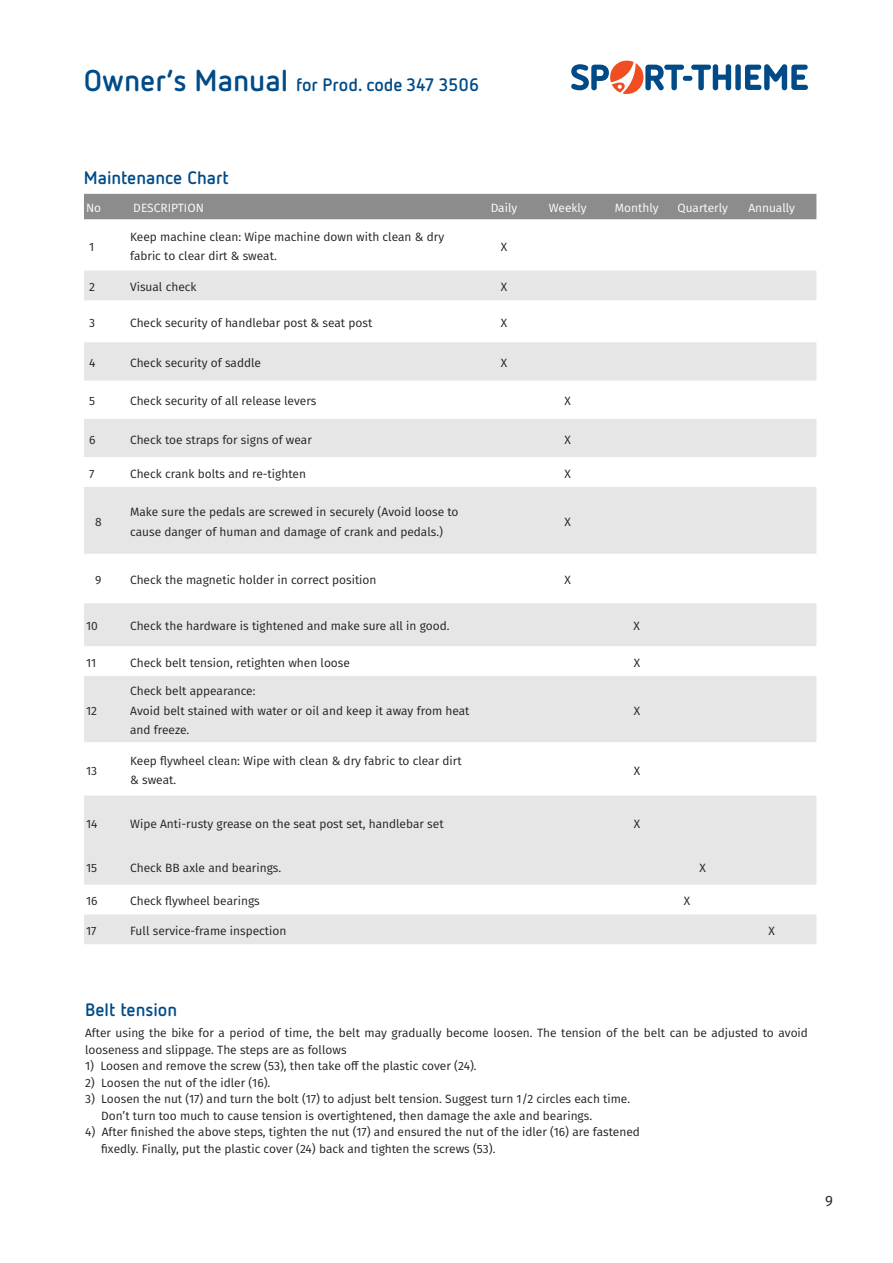
<style>
.page{position:relative;width:893px;height:1263px;background:#fff}
.page>*{position:absolute;margin:0;border:0;box-sizing:border-box;transform-origin:0 0}
.t1{font:700 18px "Netto Pro";color:#004b87}
.t2{font:15px "Fira Sans";color:#231f20}
.t3{font:12px/19.5px "Fira Sans";color:#231f20}
.t4{font:12px "Fira Sans";color:#fff}
.s1{font-size:30px}
</style>
<div class="page">
<svg style="left:571px;top:61px;width:237px;height:33px"></svg>
<div style="left:84px;top:194px;width:732px;height:25px;background:#8c8c8c"></div>
<svg style="left:84px;top:271px;width:732px;height:673px;fill:#e6e6e6"></svg>
<h1 class="t1" style="left:84px;top:73px;width:396px"><span class="s1">Owner‘s Manual</span> for Prod. code 347 3506</h1>
<h1 class="t1" style="left:84px;top:165px;width:146px">Maintenance Chart</h1>
<p class="t4" style="left:86px;top:199px;width:17px">No</p>
<p class="t4" style="left:133px;top:199px;width:72px">DESCRIPTION</p>
<p class="t4" style="left:491px;top:199px;width:28px">Daily</p>
<p class="t4" style="left:549px;top:199px;width:40px">Weekly</p>
<p class="t4" style="left:615px;top:199px;width:45px">Monthly</p>
<p class="t4" style="left:677px;top:199px;width:52px">Quarterly</p>
<p class="t4" style="left:748px;top:199px;width:48px">Annually</p>
<p class="t3" style="left:89px;top:236px;width:7px">1</p>
<p class="t3" style="left:130px;top:227px;width:316px">Keep machine clean: Wipe machine down with clean &amp; dry fabric to clear dirt &amp; sweat.</p>
<p class="t3" style="left:501px;top:236px;width:8px">X</p>
<p class="t3" style="left:89px;top:277px;width:7px">2</p>
<p class="t3" style="left:130px;top:277px;width:68px">Visual check</p>
<p class="t3" style="left:501px;top:277px;width:8px">X</p>
<p class="t3" style="left:89px;top:313px;width:7px">3</p>
<p class="t3" style="left:130px;top:313px;width:244px">Check security of handlebar post &amp; seat post</p>
<p class="t3" style="left:501px;top:313px;width:8px">X</p>
<p class="t3" style="left:89px;top:353px;width:8px">4</p>
<p class="t3" style="left:130px;top:353px;width:132px">Check security of saddle</p>
<p class="t3" style="left:501px;top:353px;width:8px">X</p>
<p class="t3" style="left:89px;top:391px;width:7px">5</p>
<p class="t3" style="left:130px;top:391px;width:188px">Check security of all release levers</p>
<p class="t3" style="left:565px;top:391px;width:8px">X</p>
<p class="t3" style="left:89px;top:429px;width:8px">6</p>
<p class="t3" style="left:130px;top:429px;width:183px">Check toe straps for signs of wear</p>
<p class="t3" style="left:565px;top:429px;width:8px">X</p>
<p class="t3" style="left:89px;top:463px;width:7px">7</p>
<p class="t3" style="left:130px;top:463px;width:177px">Check crank bolts and re-tighten</p>
<p class="t3" style="left:565px;top:463px;width:8px">X</p>
<p class="t3" style="left:95px;top:512px;width:8px">8</p>
<p class="t3" style="left:130px;top:502px;width:330px">Make sure the pedals are screwed in securely (Avoid loose to cause danger of human and damage of crank and pedals.)</p>
<p class="t3" style="left:565px;top:512px;width:8px">X</p>
<p class="t3" style="left:95px;top:570px;width:8px">9</p>
<p class="t3" style="left:130px;top:570px;width:248px">Check the magnetic holder in correct position</p>
<p class="t3" style="left:565px;top:570px;width:8px">X</p>
<p class="t3" style="left:86px;top:616px;width:13px">10</p>
<p class="t3" style="left:130px;top:616px;width:321px">Check the hardware is tightened and make sure all in good.</p>
<p class="t3" style="left:634px;top:616px;width:8px">X</p>
<p class="t3" style="left:86px;top:652px;width:12px">11</p>
<p class="t3" style="left:130px;top:652px;width:221px">Check belt tension, retighten when loose</p>
<p class="t3" style="left:634px;top:652px;width:8px">X</p>
<p class="t3" style="left:86px;top:700px;width:13px">12</p>
<p class="t3" style="left:130px;top:681px;width:341px">Check belt appearance:<br>Avoid belt stained with water or oil and keep it away from heat and freeze.</p>
<p class="t3" style="left:634px;top:700px;width:8px">X</p>
<p class="t3" style="left:86px;top:760px;width:13px">13</p>
<p class="t3" style="left:130px;top:750px;width:333px">Keep flywheel clean: Wipe with clean &amp; dry fabric to clear dirt &amp; sweat.</p>
<p class="t3" style="left:634px;top:760px;width:8px">X</p>
<p class="t3" style="left:86px;top:813px;width:13px">14</p>
<p class="t3" style="left:130px;top:813px;width:315px">Wipe Anti-rusty grease on the seat post set, handlebar set</p>
<p class="t3" style="left:634px;top:813px;width:8px">X</p>
<p class="t3" style="left:86px;top:858px;width:13px">15</p>
<p class="t3" style="left:130px;top:858px;width:153px">Check BB axle and bearings.</p>
<p class="t3" style="left:700px;top:858px;width:8px">X</p>
<p class="t3" style="left:86px;top:891px;width:13px">16</p>
<p class="t3" style="left:130px;top:891px;width:131px">Check flywheel bearings</p>
<p class="t3" style="left:684px;top:891px;width:8px">X</p>
<p class="t3" style="left:86px;top:921px;width:12px">17</p>
<p class="t3" style="left:130px;top:921px;width:158px">Full service-frame inspection</p>
<p class="t3" style="left:769px;top:921px;width:8px">X</p>
<h1 class="t1" style="left:85px;top:998px;width:94px">Belt tension</h1>
<p class="t3" style="left:85px;top:1024px;width:724px;line-height:16.5px">After using the bike for a period of time, the belt may gradually become loosen. The tension of the belt can be adjusted to avoid looseness and slippage. The steps are as follows</p>
<p class="t3" style="left:85px;top:1056px;width:393px">1) Loosen and remove the screw (53), then take off the plastic cover (24).</p>
<p class="t3" style="left:85px;top:1072px;width:187px">2) Loosen the nut of the idler (16).</p>
<p class="t3" style="left:101px;top:1090px;width:530px;line-height:16.5px;text-indent:-16px">3) Loosen the nut (17) and turn the bolt (17) to adjust belt tension. Suggest turn 1/2 circles each time.<br>Don’t turn too much to cause tension is overtightened, then damage the axle and bearings.</p>
<p class="t3" style="left:101px;top:1123px;width:540px;line-height:16.5px;text-indent:-16px">4) After finished the above steps, tighten the nut (17) and ensured the nut of the idler (16) are fastened fixedly. Finally, put the plastic cover (24) back and tighten the screws (53).</p>
<p class="t2" style="left:825px;top:1190px;width:9px">9</p>
</div>
